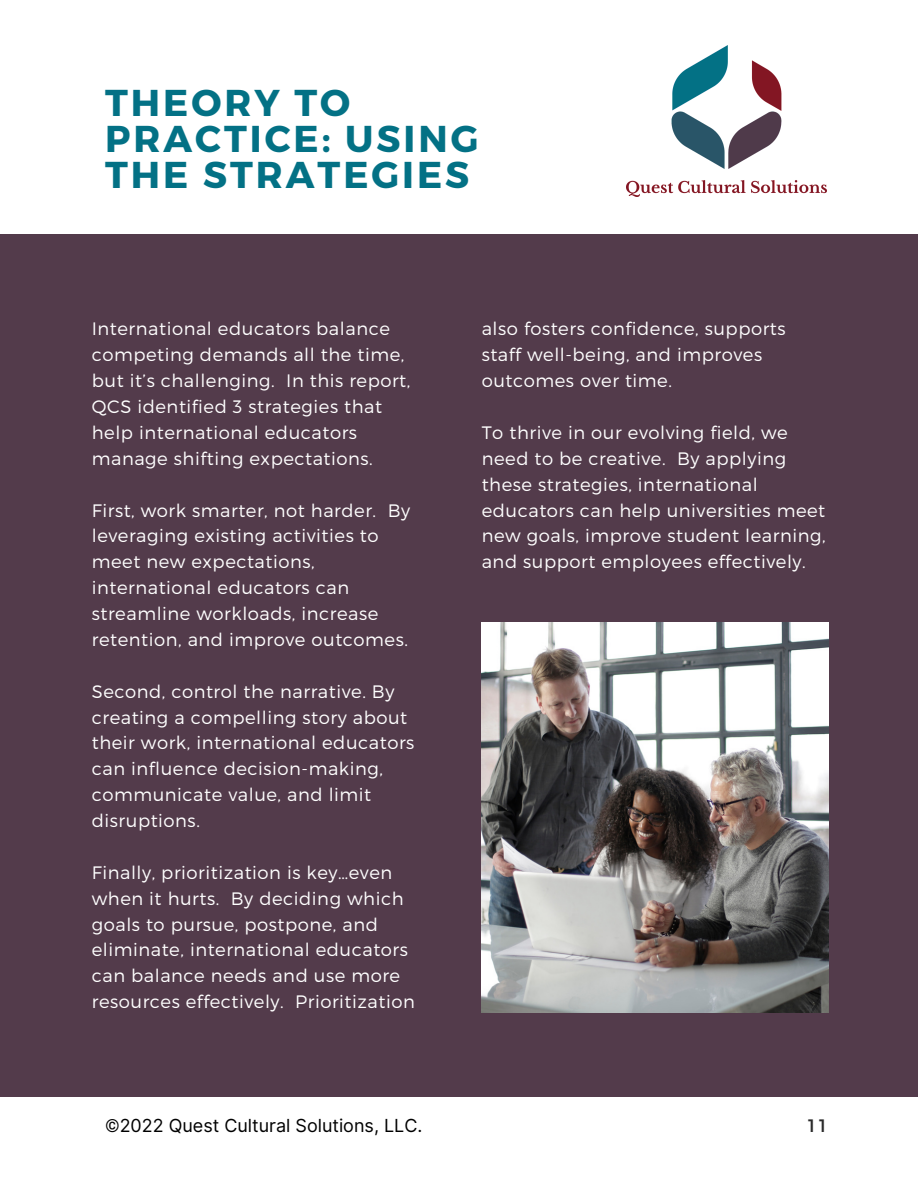
<style>
.page{position:relative;width:918px;height:1188px;background:#fff}
.page>*{position:absolute;margin:0;border:0;box-sizing:border-box;transform-origin:0 0}
.t1{font:700 37.35px/36px "Montserrat";letter-spacing:.08em;color:#037185}
.t2{font:300 18px/25.8px "Montserrat";letter-spacing:.03em;color:#fff}
.t3{font:18px "Inter";color:#000}
.t4{font:18px "Montserrat";color:#2a2a2a}
</style>
<div class="page">
<div style="left:0;top:235px;width:918px;height:862px;background:#533b4b"></div>
<img style="left:482px;top:622px;width:346px;height:390px">
<img style="left:626px;top:45px;width:200px;height:151px">
<p class="t1" style="left:105px;top:83px;width:375px">THEORY TO<br>PRACTICE: USING<br>THE STRATEGIES</p>
<p class="t2" style="left:92px;top:315px;width:320px">International educators balance competing demands all the time, but it’s challenging. In this report, QCS identified 3 strategies that help international educators manage shifting expectations.</p>
<p class="t2" style="left:92px;top:496px;width:320px">First, work smarter, not harder. By leveraging existing activities to meet new expectations, international educators can streamline workloads, increase retention, and improve outcomes.</p>
<p class="t2" style="left:92px;top:677px;width:324px">Second, control the narrative. By creating a compelling story about their work, international educators can influence decision-making, communicate value, and limit disruptions.</p>
<p class="t2" style="left:92px;top:859px;width:325px">Finally, prioritization is key…even when it hurts. By deciding which goals to pursue, postpone, and eliminate, international educators can balance needs and use more resources effectively. Prioritization</p>
<p class="t2" style="left:482px;top:315px;width:305px">also fosters confidence, supports staff well-being, and improves outcomes over time.</p>
<p class="t2" style="left:482px;top:419px;width:345px">To thrive in our evolving field, we need to be creative. By applying these strategies, international educators can help universities meet new goals, improve student learning, and support employees effectively.</p>
<p class="t3" style="left:105px;top:1115px;width:319px">©2022 Quest Cultural Solutions, LLC.</p>
<p class="t4" style="left:808px;top:1114px;width:20px">11</p>
</div>
